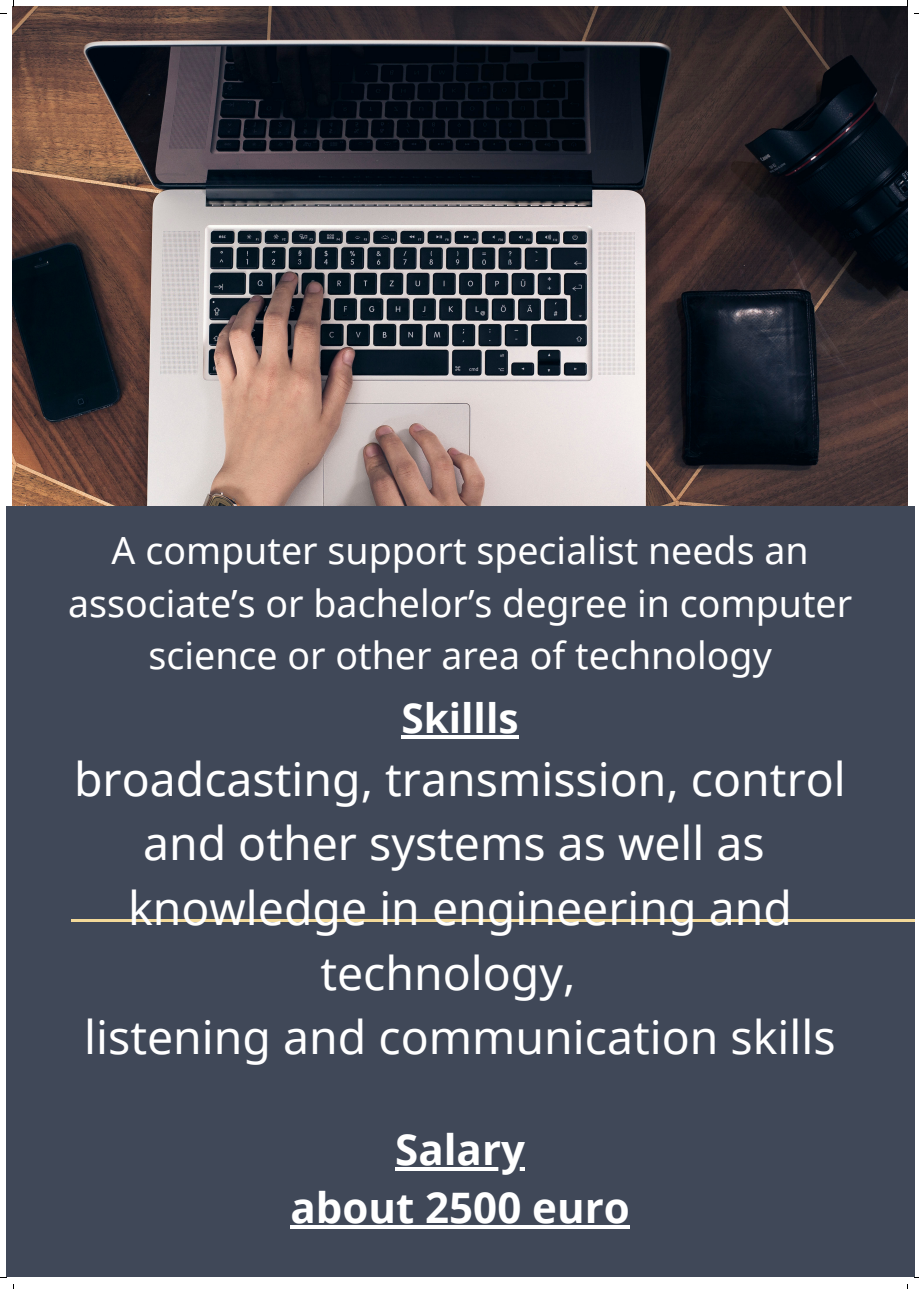
<style>
.page{position:relative;width:919px;height:1289px;background:#fff}
.page>*{position:absolute;margin:0;border:0;box-sizing:border-box;transform-origin:0 0}
.t1{font:46.35px/64.7px "Noto Sans";color:#fff;text-align:center}
.t2{font:700 42px "Noto Sans";color:#fff}
.t3{font:700 40.58px "Noto Sans";color:#fff}
.t4{font:37.5px/52.3px "Noto Sans";color:#fff;text-align:center}
</style>
<div class="page">
<img style="left:13px;top:7px;width:894px;height:499px">
<div style="left:6px;top:506px;width:907px;height:770px;background:#404858"></div>
<hr style="left:72px;top:919px;width:841px;height:2px;background:#f3d999">
<hr style="left:401px;top:735px;width:117px;height:4px;background:#fff">
<svg style="left:395px;top:1167px;width:130px;height:3px"></svg>
<hr style="left:290px;top:1225px;width:339px;height:4px;background:#fff">
<p class="t4" style="left:68px;top:523px;width:785px">A computer support specialist needs an associate’s or bachelor’s degree in computer science or other area of technology</p>
<p class="t3" style="left:401px;top:689px;width:119px">Skillls</p>
<p class="t1" style="left:74px;top:745px;width:773px">broadcasting, transmission, control and other systems as well as</p>
<p class="t1" style="left:128px;top:874px;width:665px">knowledge in engineering and technology,</p>
<p class="t1" style="left:84px;top:1003px;width:752px">listening and communication skills</p>
<p class="t2" style="left:395px;top:1119px;width:131px">Salary</p>
<p class="t2" style="left:290px;top:1178px;width:341px">about 2500 euro</p>
</div>
